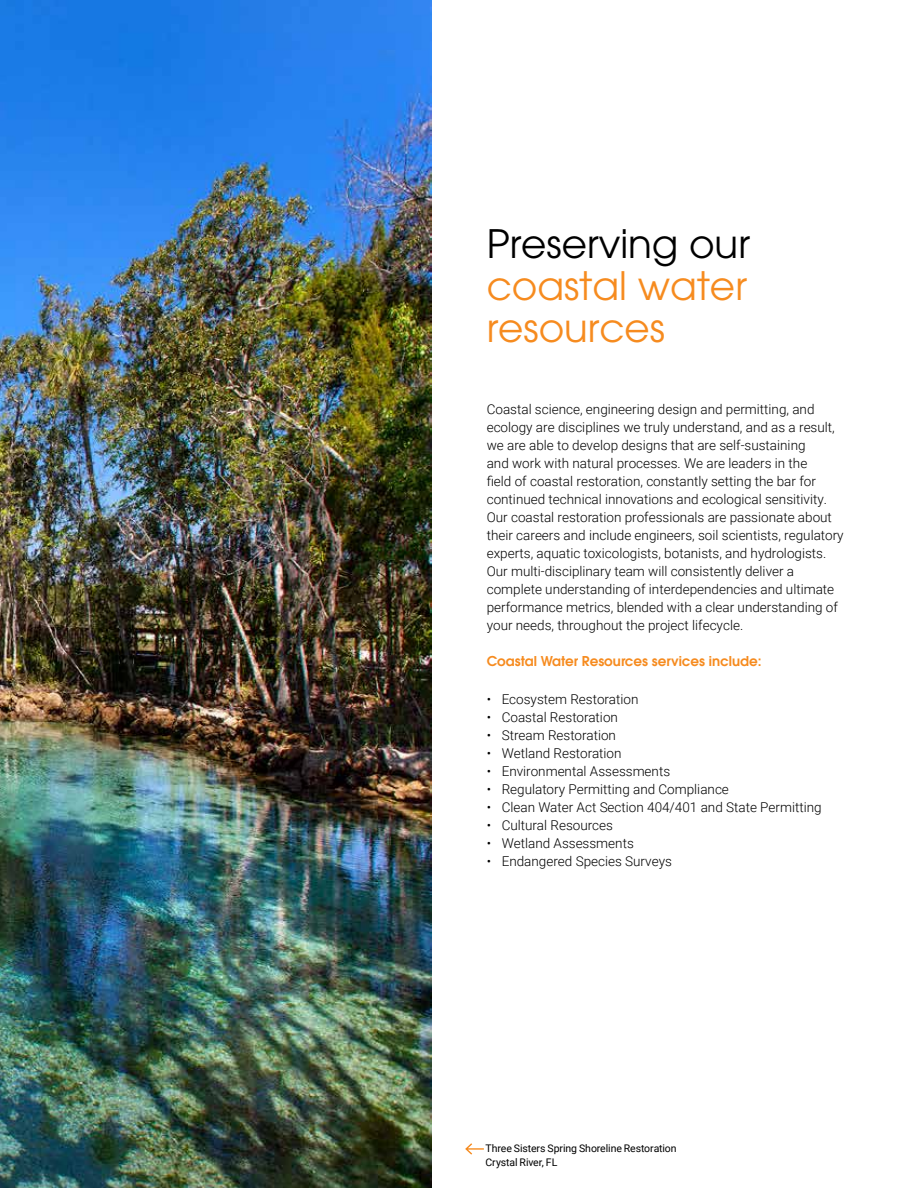
<style>
.page{position:relative;width:918px;height:1188px;background:#fff}
.page>*{position:absolute;margin:0;border:0;box-sizing:border-box;transform-origin:0 0}
.t1{font:39px/42px "ITC Avant Garde Pro";color:#f68b1f}
.t2{font:39px "ITC Avant Garde Pro";color:#000}
.t3{font:300 13.5px/18px "Roboto";color:#000}
.t4{font:600 13.5px "ITC Avant Garde Pro";color:#f68b1f}
.t5{font:10.5px/13.5px "Roboto";letter-spacing:-.01em;color:#000}
</style>
<div class="page">
<img style="left:0;top:0;width:432px;height:1188px">
<svg style="left:465px;top:1143px;width:19px;height:12px"></svg>
<h1 class="t2" style="left:487px;top:219px;width:265px">Preserving our</h1>
<h1 class="t1" style="left:487px;top:264px;width:262px">coastal water resources</h1>
<p class="t3" style="left:487px;top:400px;width:359px">Coastal science, engineering design and permitting, and ecology are disciplines we truly understand, and as a result, we are able to develop designs that are self-sustaining<br>and work with natural processes. We are leaders in the<br>field of coastal restoration, constantly setting the bar for continued technical innovations and ecological sensitivity.<br>Our coastal restoration professionals are passionate about their careers and include engineers, soil scientists, regulatory experts, aquatic toxicologists, botanists, and hydrologists.<br>Our multi-disciplinary team will consistently deliver a complete understanding of interdependencies and ultimate performance metrics, blended with a clear understanding of your needs, throughout the project lifecycle.</p>
<p class="t4" style="left:487px;top:652px;width:276px">Coastal Water Resources services include:</p>
<p class="t3" style="left:487px;top:690px;width:153px">• Ecosystem Restoration</p>
<p class="t3" style="left:487px;top:708px;width:133px">• Coastal Restoration</p>
<p class="t3" style="left:487px;top:726px;width:131px">• Stream Restoration</p>
<p class="t3" style="left:487px;top:744px;width:136px">• Wetland Restoration</p>
<p class="t3" style="left:487px;top:762px;width:185px">• Environmental Assessments</p>
<p class="t3" style="left:487px;top:780px;width:244px">• Regulatory Permitting and Compliance</p>
<p class="t3" style="left:487px;top:798px;width:336px">• Clean Water Act Section 404/401 and State Permitting</p>
<p class="t3" style="left:487px;top:816px;width:128px">• Cultural Resources</p>
<p class="t3" style="left:487px;top:834px;width:149px">• Wetland Assessments</p>
<p class="t3" style="left:487px;top:852px;width:187px">• Endangered Species Surveys</p>
<p class="t5" style="left:485px;top:1141px;width:193px">Three Sisters Spring Shoreline Restoration<br>Crystal River, FL</p>
</div>
